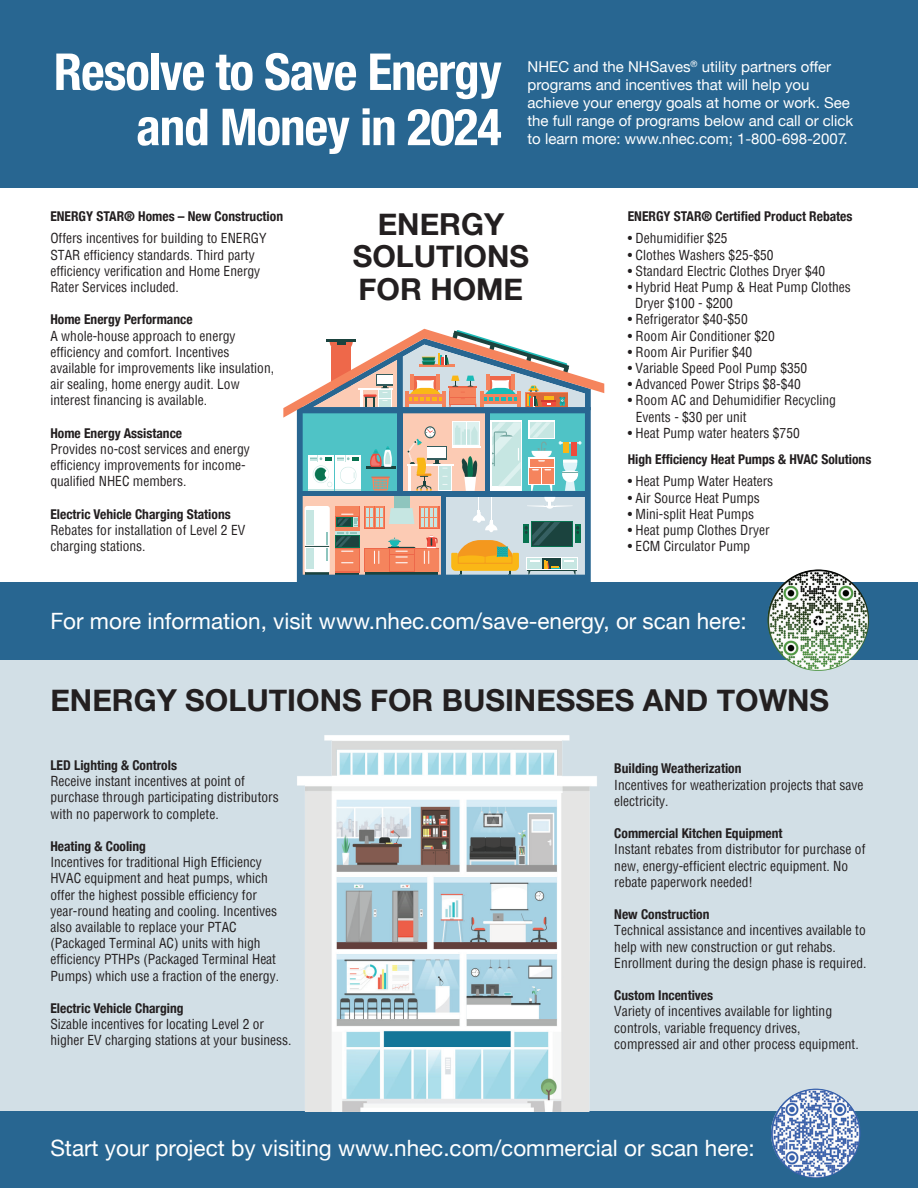
<style>
.page{position:relative;width:918px;height:1188px;background:#fff}
.page>*{position:absolute;margin:0;border:0;box-sizing:border-box;transform-origin:0 0}
.t1{font:700 condensed 51px/55.2px "Helvetica Neue";letter-spacing:-.02em;color:#fff;text-align:right}
.t2{font:700 30.3px/32.5px "Helvetica Neue";color:#231f20;text-align:center}
.t3{font:22.5px "Helvetica Neue";color:#fff}
.t4{font:15px/18px "Helvetica Neue";color:#fff}
.t5{font:condensed 13.5px/16.2px "Helvetica";color:#231f20}
.t6{font:700 condensed 13.5px "Helvetica Neue";color:#231f20}
</style>
<div class="page">
<div style="left:0;top:642px;width:918px;height:491px;background:#d2dfe6"></div>
<div style="left:0;top:0;width:918px;height:188px;background:#286691"></div>
<div style="left:0;top:582px;width:918px;height:77px;background:#286691"></div>
<div style="left:0;top:1112px;width:918px;height:76px;background:#286691"></div>
<svg style="left:297px;top:491px;width:294px;height:91px;background:#adaba3"></svg>
<svg style="left:283px;top:329px;width:321px;height:162px"></svg>
<img style="left:297px;top:735px;width:301px;height:377px">
<img style="left:768px;top:569px;width:101px;height:102px;border-radius:51px">
<img style="left:771px;top:1089px;width:90px;height:89px;border-radius:45px">
<h1 class="t1" style="left:54px;top:41px;width:449px">Resolve to Save Energy and Money in 2024</h1>
<p class="t4" style="left:528px;top:58px;width:327px">NHEC and the NHSaves<sup>®</sup> utility partners offer programs and incentives that will help you achieve your energy goals at home or work. See the full range of programs below and call or click to learn more: www.nhec.com; 1-800-698-2007.</p>
<p class="t6" style="left:50px;top:205px;width:234px">ENERGY STAR® Homes – New Construction</p>
<p class="t5" style="left:50px;top:230px;width:218px">Offers incentives for building to ENERGY STAR efficiency standards. Third party efficiency verification and Home Energy Rater Services included.</p>
<p class="t6" style="left:50px;top:308px;width:144px">Home Energy Performance</p>
<p class="t5" style="left:50px;top:327px;width:225px">A whole-house approach to energy efficiency and comfort. Incentives available for improvements like insulation, air sealing, home energy audit. Low interest financing is available.</p>
<p class="t6" style="left:50px;top:422px;width:133px">Home Energy Assistance</p>
<p class="t5" style="left:50px;top:441px;width:201px">Provides no-cost services and energy efficiency improvements for income&shy;qualified NHEC members.</p>
<p class="t6" style="left:50px;top:503px;width:182px">Electric Vehicle Charging Stations</p>
<p class="t5" style="left:50px;top:522px;width:196px">Rebates for installation of Level 2 EV charging stations.</p>
<h2 class="t2" style="left:353px;top:208px;width:178px">ENERGY<br>SOLUTIONS<br>FOR HOME</h2>
<p class="t6" style="left:628px;top:205px;width:226px">ENERGY STAR® Certified Product Rebates</p>
<p class="t5" style="left:628px;top:230px;width:101px">• Dehumidifier $25</p>
<p class="t5" style="left:628px;top:246px;width:147px">• Clothes Washers $25-$50</p>
<p class="t5" style="left:628px;top:263px;width:199px">• Standard Electric Clothes Dryer $40</p>
<p class="t5" style="left:635px;top:279px;width:217px;text-indent:-7px">• Hybrid Heat Pump &amp; Heat Pump Clothes<br>Dryer $100 - $200</p>
<p class="t5" style="left:628px;top:311px;width:121px">• Refrigerator $40-$50</p>
<p class="t5" style="left:628px;top:327px;width:148px">• Room Air Conditioner $20</p>
<p class="t5" style="left:628px;top:344px;width:126px">• Room Air Purifier $40</p>
<p class="t5" style="left:628px;top:360px;width:181px">• Variable Speed Pool Pump $350</p>
<p class="t5" style="left:628px;top:376px;width:175px">• Advanced Power Strips $8-$40</p>
<p class="t5" style="left:636px;top:392px;width:202px;text-indent:-8px">• Room AC and Dehumidifier Recycling<br>Events - $30 per unit</p>
<p class="t5" style="left:628px;top:425px;width:174px">• Heat Pump water heaters $750</p>
<p class="t6" style="left:628px;top:448px;width:245px">High Efficiency Heat Pumps &amp; HVAC Solutions</p>
<p class="t5" style="left:628px;top:473px;width:147px">• Heat Pump Water Heaters</p>
<p class="t5" style="left:628px;top:489px;width:133px">• Air Source Heat Pumps</p>
<p class="t5" style="left:628px;top:506px;width:128px">• Mini-split Heat Pumps</p>
<p class="t5" style="left:628px;top:522px;width:143px">• Heat pump Clothes Dryer</p>
<p class="t5" style="left:628px;top:538px;width:124px">• ECM Circulator Pump</p>
<h3 class="t3" style="left:50px;top:604px;width:698px">For more information, visit www.nhec.com/save-energy, or scan here:</h3>
<h2 class="t2" style="left:50px;top:685px;width:780px">ENERGY SOLUTIONS FOR BUSINESSES AND TOWNS</h2>
<p class="t6" style="left:50px;top:754px;width:128px">LED Lighting &amp; Controls</p>
<p class="t5" style="left:50px;top:773px;width:230px">Receive instant incentives at point of purchase through participating distributors with no paperwork to complete.</p>
<p class="t6" style="left:50px;top:835px;width:97px">Heating &amp; Cooling</p>
<p class="t5" style="left:50px;top:854px;width:230px">Incentives for traditional High Efficiency HVAC equipment and heat pumps, which offer the highest possible efficiency for year-round heating and cooling. Incentives also available to replace your PTAC (Packaged Terminal AC) units with high efficiency PTHPs (Packaged Terminal Heat Pumps) which use a fraction of the energy.</p>
<p class="t6" style="left:50px;top:997px;width:135px">Electric Vehicle Charging</p>
<p class="t5" style="left:50px;top:1016px;width:243px">Sizable incentives for locating Level 2 or higher EV charging stations at your business.</p>
<p class="t6" style="left:614px;top:757px;width:129px">Building Weatherization</p>
<p class="t5" style="left:614px;top:776px;width:251px">Incentives for weatherization projects that save electricity.</p>
<p class="t6" style="left:614px;top:822px;width:170px">Commercial Kitchen Equipment</p>
<p class="t5" style="left:614px;top:841px;width:253px">Instant rebates from distributor for purchase of new, energy-efficient electric equipment. No rebate paperwork needed!</p>
<p class="t6" style="left:614px;top:903px;width:97px">New Construction</p>
<p class="t5" style="left:614px;top:922px;width:254px">Technical assistance and incentives available to help with new construction or gut rehabs.<br>Enrollment during the design phase is required.</p>
<p class="t6" style="left:614px;top:984px;width:100px">Custom Incentives</p>
<p class="t5" style="left:614px;top:1003px;width:246px">Variety of incentives available for lighting controls, variable frequency drives, compressed air and other process equipment.</p>
<h3 class="t3" style="left:50px;top:1131px;width:706px">Start your project by visiting www.nhec.com/commercial or scan here:</h3>
</div>
